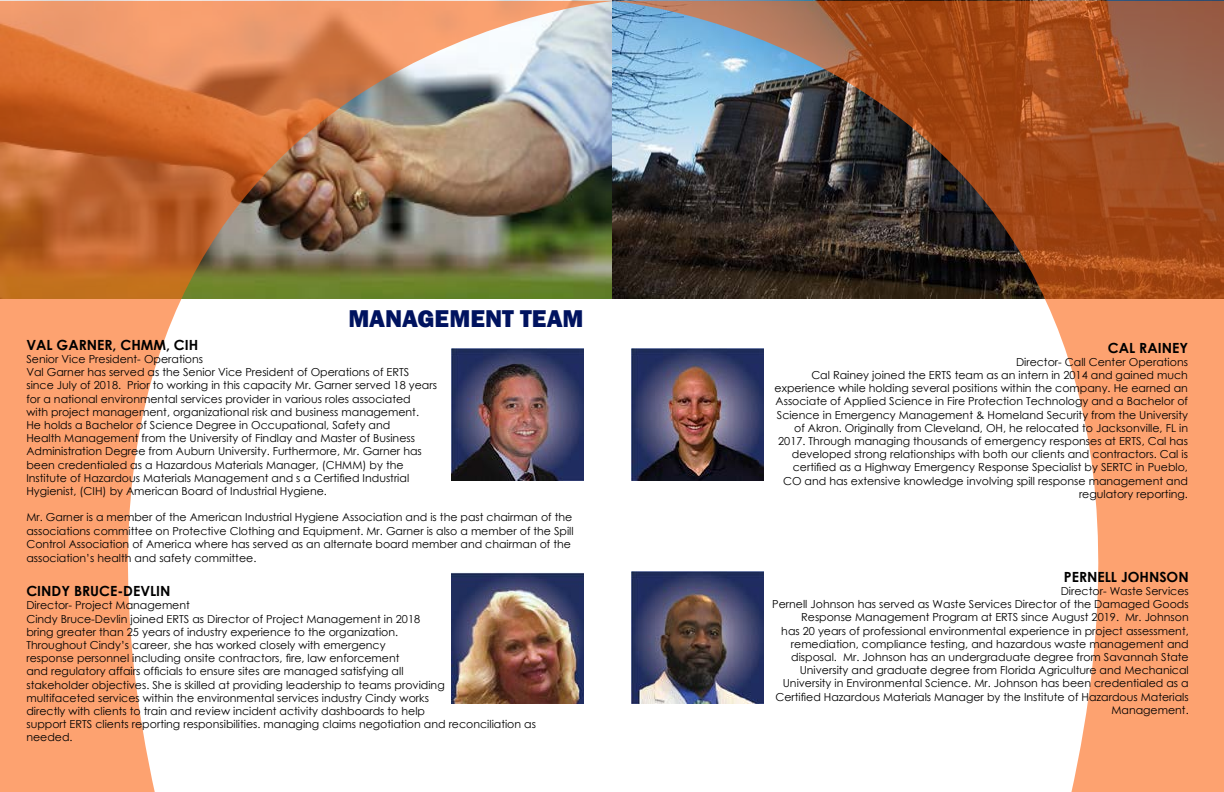
<style>
.page{position:relative;width:1224px;height:792px;background:#fff}
.page>*{position:absolute;margin:0;border:0;box-sizing:border-box;transform-origin:0 0}
.t1{font:800 25px "Franklin Gothic";letter-spacing:-.005em;color:#00135f}
.t2{font:700 14px "Century Gothic";color:#000}
.t3{font:11px/13.2px "Century Gothic";color:#000}
</style>
<div class="page">
<img style="left:0;top:1px;width:611px;height:791px">
<img style="left:451px;top:348px;width:133px;height:132px">
<img style="left:451px;top:571px;width:133px;height:133px">
<svg style="left:611px;top:1px;width:613px;height:791px"></svg>
<img style="left:631px;top:348px;width:133px;height:132px">
<img style="left:631px;top:571px;width:133px;height:133px">
<h1 class="t1" style="left:348px;top:303px;width:237px">MANAGEMENT TEAM</h1>
<p class="t2" style="left:26px;top:334px;width:173px">VAL GARNER, CHMM, CIH</p>
<p class="t3" style="left:26px;top:352px;width:412px">Senior Vice President- Operations<br>Val Garner has served as the Senior Vice President of Operations of ERTS since July of 2018. Prior to working in this capacity Mr. Garner served 18 years for a national environmental services provider in various roles associated<br>with project management, organizational risk and business management.<br>He holds a Bachelor of Science Degree in Occupational, Safety and<br>Health Management from the University of Findlay and Master of Business Administration Degree from Auburn University. Furthermore, Mr. Garner has been credentialed as a Hazardous Materials Manager, (CHMM) by the Institute of Hazardous Materials Management and s a Certified Industrial Hygienist, (CIH) by American Board of Industrial Hygiene.</p>
<p class="t3" style="left:26px;top:511px;width:549px">Mr. Garner is a member of the American Industrial Hygiene Association and is the past chairman of the associations committee on Protective Clothing and Equipment. Mr. Garner is also a member of the Spill<br>Control Association of America where has served as an alternate board member and chairman of the</p>
<p class="t3" style="left:26px;top:551px;width:231px">association’s health and safety committee.</p>
<p class="t2" style="left:26px;top:580px;width:146px">CINDY BRUCE-DEVLIN</p>
<p class="t3" style="left:26px;top:599px;width:511px">Director- Project Management<br>Cindy Bruce-Devlin joined ERTS as Director of Project Management in 2018<br>bring greater than 25 years of industry experience to the organization.<br>Throughout Cindy’s career, she has worked closely with emergency<br>response personnel including onsite contractors, fire, law enforcement<br>and regulatory affairs officials to ensure sites are managed satisfying all<br>stakeholder objectives. She is skilled at providing leadership to teams providing<br>multifaceted services within the environmental services industry Cindy works<br>directly with clients to train and review incident activity dashboards to help<br>support ERTS clients reporting responsibilities. managing claims negotiation and reconciliation as needed.</p>
<p class="t2" style="left:1108px;top:337px;width:82px">CAL RAINEY</p>
<p class="t3" style="left:775px;top:355px;width:415px;text-align:right">Director- Call Center Operations<br>Cal Rainey joined the ERTS team as an intern in 2014 and gained much experience while holding several positions within the company. He earned an Associate of Applied Science in Fire Protection Technology and a Bachelor of Science in Emergency Management &amp; Homeland Security from the University of Akron. Originally from Cleveland, OH, he relocated to Jacksonville, FL in 2017. Through managing thousands of emergency responses at ERTS, Cal has developed strong relationships with both our clients and contractors. Cal is certified as a Highway Emergency Response Specialist by SERTC in Pueblo, CO and has extensive knowledge involving spill response management and regulatory reporting.</p>
<p class="t2" style="left:1064px;top:566px;width:126px">PERNELL JOHNSON</p>
<p class="t3" style="left:772px;top:584px;width:418px;text-align:right">Director- Waste Services<br>Pernell Johnson has served as Waste Services Director of the Damaged Goods Response Management Program at ERTS since August 2019. Mr. Johnson<br>has 20 years of professional environmental experience in project assessment, remediation, compliance testing, and hazardous waste management and disposal. Mr. Johnson has an undergraduate degree from Savannah State University and graduate degree from Florida Agriculture and Mechanical University in Environmental Science. Mr. Johnson has been credentialed as a Certified Hazardous Materials Manager by the Institute of Hazardous Materials Management.</p>
</div>
